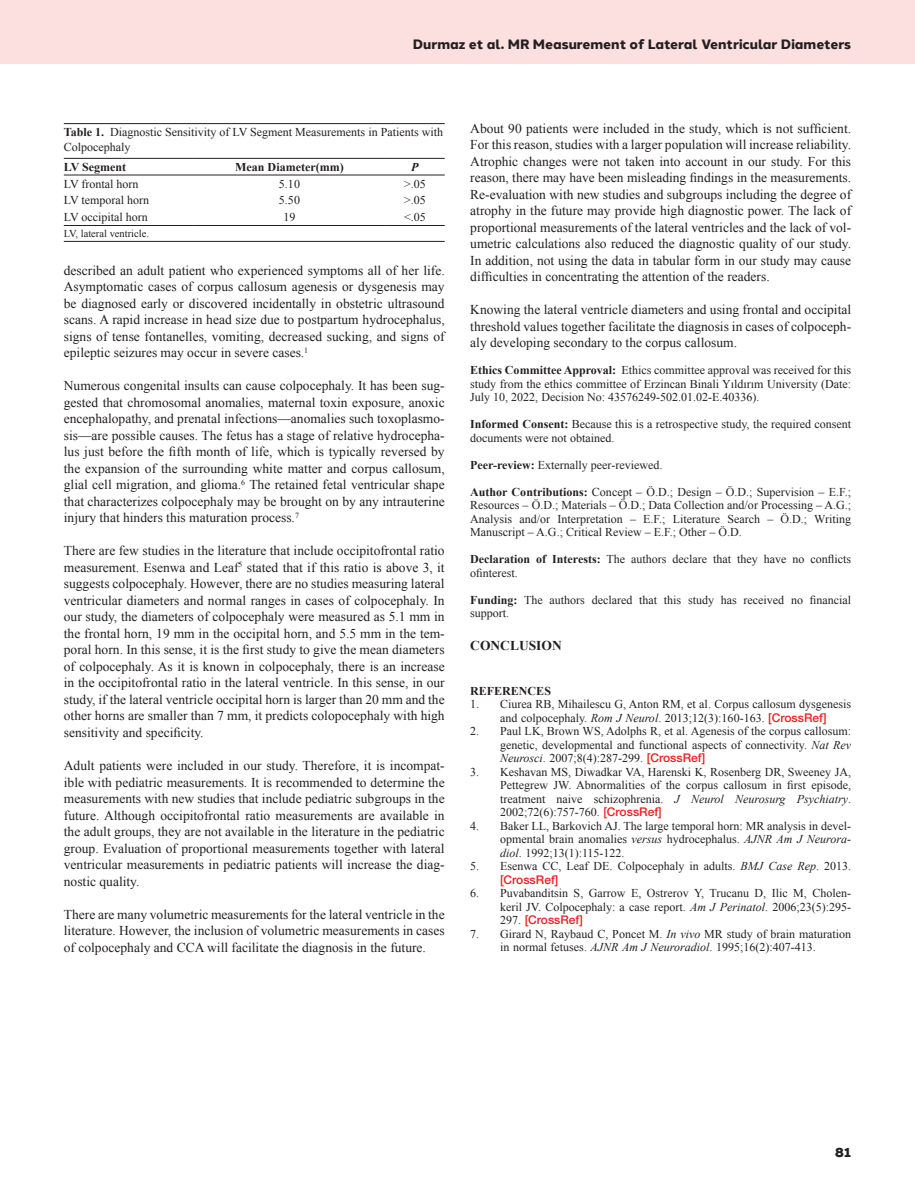
<style>
.page{position:relative;width:915px;height:1191px;background:#fff}
.page>*{position:absolute;margin:0;border:0;box-sizing:border-box;transform-origin:0 0}
.t1{font:13.5px/16.5px "Times New Roman";color:#231f20;text-align:justify}
.t2{font:800 13.5px "Halcom";color:#231f20}
.t3{font:700 13.5px "Times New Roman";color:#231f20}
.t4{font:12px/13.5px "Times New Roman";color:#231f20;text-align:justify}
.t5{font:700 12px "Times New Roman";color:#231f20}
.t6{font:500 12px "Helvetica Neue LT Std";color:#ee1d23}
.t7{font:italic 700 12px "Times New Roman";color:#231f20}
.t8{font:10.5px "Times New Roman";color:#231f20}
.s1{font-weight:700}
.s2{font-style:italic}
.s3{font-family:"Helvetica Neue LT Std";font-weight:500;color:#ee1d23}
.s4{font-family:"Times New Roman";font-weight:400;color:#231f20}
</style>
<div class="page">
<div style="left:0;top:0;width:914px;height:64px;background:#fcdfdf"></div>
<hr style="left:64px;top:123px;width:380px;height:1px;background:#231f20">
<hr style="left:64px;top:241px;width:380px;height:1px;background:#231f20">
<hr style="left:64px;top:158px;width:130px;height:1px;background:#231f20">
<hr style="left:194px;top:158px;width:191px;height:1px;background:#231f20">
<hr style="left:385px;top:158px;width:59px;height:1px;background:#231f20">
<hr style="left:64px;top:175px;width:130px;height:1px;background:#231f20">
<hr style="left:194px;top:175px;width:191px;height:1px;background:#231f20">
<hr style="left:385px;top:175px;width:59px;height:1px;background:#231f20">
<hr style="left:64px;top:225px;width:130px;height:1px;background:#231f20">
<hr style="left:194px;top:225px;width:191px;height:1px;background:#231f20">
<hr style="left:385px;top:225px;width:59px;height:1px;background:#231f20">
<p class="t2" style="left:412px;top:33px;width:440px">Durmaz et al. MR Measurement of Lateral Ventricular Diameters</p>
<p class="t4" style="left:64px;top:125px;width:380px;line-height:14.2px"><span class="s1">Table 1.</span> Diagnostic Sensitivity of LV Segment Measurements in Patients with<br>Colpocephaly</p>
<p class="t5" style="left:64px;top:158px;width:64px">LV Segment</p>
<p class="t5" style="left:235px;top:158px;width:110px">Mean Diameter(mm)</p>
<p class="t7" style="left:411px;top:158px;width:9px">P</p>
<p class="t4" style="left:64px;top:177px;width:76px">LV frontal horn</p>
<p class="t4" style="left:279px;top:177px;width:22px">5.10</p>
<p class="t4" style="left:404px;top:177px;width:23px">&gt;.05</p>
<p class="t4" style="left:64px;top:193px;width:87px">LV temporal horn</p>
<p class="t4" style="left:279px;top:193px;width:22px">5.50</p>
<p class="t4" style="left:404px;top:193px;width:23px">&gt;.05</p>
<p class="t4" style="left:64px;top:210px;width:86px">LV occipital horn</p>
<p class="t4" style="left:283px;top:210px;width:13px">19</p>
<p class="t4" style="left:404px;top:210px;width:23px">&lt;.05</p>
<p class="t8" style="left:64px;top:226px;width:87px">LV, lateral ventricle.</p>
<p class="t1" style="left:64px;top:262px;width:382px">described an adult patient who experienced symptoms all of her life.<br>Asymptomatic cases of corpus callosum agenesis or dysgenesis may be diagnosed early or discovered incidentally in obstetric ultrasound scans. A rapid increase in head size due to postpartum hydrocephalus, signs of tense fontanelles, vomiting, decreased sucking, and signs of epileptic seizures may occur in severe cases.<sup>1</sup></p>
<p class="t1" style="left:64px;top:377px;width:382px">Numerous congenital insults can cause colpocephaly. It has been sug&shy;gested that chromosomal anomalies, maternal toxin exposure, anoxic encephalopathy, and prenatal infections—anomalies such toxoplasmo&shy;sis—are possible causes. The fetus has a stage of relative hydrocepha&shy;lus just before the fifth month of life, which is typically reversed by the expansion of the surrounding white matter and corpus callosum, glial cell migration, and glioma.<sup>6</sup> The retained fetal ventricular shape that characterizes colpocephaly may be brought on by any intrauterine injury that hinders this maturation process.<sup>7</sup></p>
<p class="t1" style="left:64px;top:542px;width:382px">There are few studies in the literature that include occipitofrontal ratio measurement. Esenwa and Leaf<sup>5</sup> stated that if this ratio is above 3, it suggests colpocephaly. However, there are no studies measuring lateral ventricular diameters and normal ranges in cases of colpocephaly. In our study, the diameters of colpocephaly were measured as 5.1 mm in the frontal horn, 19 mm in the occipital horn, and 5.5 mm in the tem&shy;poral horn. In this sense, it is the first study to give the mean diameters of colpocephaly. As it is known in colpocephaly, there is an increase in the occipitofrontal ratio in the lateral ventricle. In this sense, in our study, if the lateral ventricle occipital horn is larger than 20 mm and the other horns are smaller than 7 mm, it predicts colopocephaly with high sensitivity and specificity.</p>
<p class="t1" style="left:64px;top:757px;width:382px">Adult patients were included in our study. Therefore, it is incompat&shy;ible with pediatric measurements. It is recommended to determine the measurements with new studies that include pediatric subgroups in the future. Although occipitofrontal ratio measurements are available in the adult groups, they are not available in the literature in the pediatric group. Evaluation of proportional measurements together with lateral ventricular measurements in pediatric patients will increase the diag&shy;nostic quality.</p>
<p class="t1" style="left:64px;top:905px;width:382px">There are many volumetric measurements for the lateral ventricle in the literature. However, the inclusion of volumetric measurements in cases of colpocephaly and CCA will facilitate the diagnosis in the future.</p>
<p class="t1" style="left:470px;top:120px;width:382px">About 90 patients were included in the study, which is not sufficient.<br>For this reason, studies with a larger population will increase reliability.<br>Atrophic changes were not taken into account in our study. For this reason, there may have been misleading findings in the measurements.<br>Re-evaluation with new studies and subgroups including the degree of atrophy in the future may provide high diagnostic power. The lack of proportional measurements of the lateral ventricles and the lack of vol&shy;umetric calculations also reduced the diagnostic quality of our study.<br>In addition, not using the data in tabular form in our study may cause difficulties in concentrating the attention of the readers.</p>
<p class="t1" style="left:470px;top:301px;width:382px">Knowing the lateral ventricle diameters and using frontal and occipital threshold values together facilitate the diagnosis in cases of colpoceph&shy;aly developing secondary to the corpus callosum.</p>
<p class="t4" style="left:470px;top:363px;width:382px"><span class="s1">Ethics Committee Approval:</span> Ethics committee approval was received for this study from the ethics committee of Erzincan Binali Yıldırım University (Date:<br>July 10, 2022, Decision No: 43576249-502.01.02-E.40336).</p>
<p class="t4" style="left:470px;top:417px;width:382px"><span class="s1">Informed Consent:</span> Because this is a retrospective study, the required consent documents were not obtained.</p>
<p class="t4" style="left:470px;top:458px;width:193px"><span class="s1">Peer-review:</span> Externally peer-reviewed.</p>
<p class="t4" style="left:470px;top:485px;width:382px"><span class="s1">Author Contributions:</span> Concept – Ö.D.; Design – Ö.D.; Supervision – E.F.; Resources – Ö.D.; Materials – Ö.D.; Data Collection and/or Processing – A.G.; Analysis and/or Interpretation – E.F.; Literature Search – Ö.D.; Writing Manuscript – A.G.; Critical Review – E.F.; Other – Ö.D.</p>
<p class="t4" style="left:470px;top:552px;width:382px"><span class="s1">Declaration of Interests:</span> The authors declare that they have no conflicts ofinterest.</p>
<p class="t4" style="left:470px;top:593px;width:382px"><span class="s1">Funding:</span> The authors declared that this study has received no financial support.</p>
<p class="t3" style="left:470px;top:636px;width:93px">CONCLUSION</p>
<p class="t5" style="left:470px;top:682px;width:82px">REFERENCES</p>
<p class="t4" style="left:470px;top:697px;width:382px;text-align:center">1. Ciurea RB, Mihailescu G, Anton RM, et al. Corpus callosum dysgenesis and colpocephaly. <span class="s2">Rom J Neurol</span>. 2013;12(3):160-163. <span class="s3">[CrossRef]</span></p>
<p class="t4" style="left:500px;top:724px;width:352px;text-indent:-30px">2. Paul LK, Brown WS, Adolphs R, et al. Agenesis of the corpus callosum: genetic, developmental and functional aspects of connectivity. <span class="s2">Nat Rev Neurosci</span>. 2007;8(4):287-299. <span class="s3">[CrossRef]</span></p>
<p class="t4" style="left:500px;top:765px;width:352px;text-indent:-30px">3. Keshavan MS, Diwadkar VA, Harenski K, Rosenberg DR, Sweeney JA, Pettegrew JW. Abnormalities of the corpus callosum in first episode, treatment naive schizophrenia. <span class="s2">J Neurol Neurosurg Psychiatry</span>.<br>2002;72(6):757-760. <span class="s3">[CrossRef]</span></p>
<p class="t4" style="left:500px;top:819px;width:352px;text-indent:-30px">4. Baker LL, Barkovich AJ. The large temporal horn: MR analysis in devel&shy;opmental brain anomalies <span class="s2">versus</span> hydrocephalus. <span class="s2">AJNR Am J Neurora&shy;diol</span>. 1992;13(1):115-122.</p>
<p class="t4" style="left:470px;top:859px;width:382px">5. Esenwa CC, Leaf DE. Colpocephaly in adults. <span class="s2">BMJ Case Rep</span>. 2013.</p>
<p class="t6" style="left:500px;top:872px;width:60px">[CrossRef]</p>
<p class="t4" style="left:470px;top:886px;width:382px;text-align:right">6. Puvabanditsin S, Garrow E, Ostrerov Y, Trucanu D, Ilic M, Cholen&shy;keril JV. Colpocephaly: a case report. <span class="s2">Am J Perinatol</span>. 2006;23(5):295-</p>
<p class="t6" style="left:500px;top:913px;width:84px"><span class="s4">297.</span> [CrossRef]</p>
<p class="t4" style="left:470px;top:927px;width:382px;text-align:center">7. Girard N, Raybaud C, Poncet M. <span class="s2">In vivo</span> MR study of brain maturation in normal fetuses. <span class="s2">AJNR Am J Neuroradiol</span>. 1995;16(2):407-413.</p>
<p class="t2" style="left:834px;top:1141px;width:18px">81</p>
</div>
